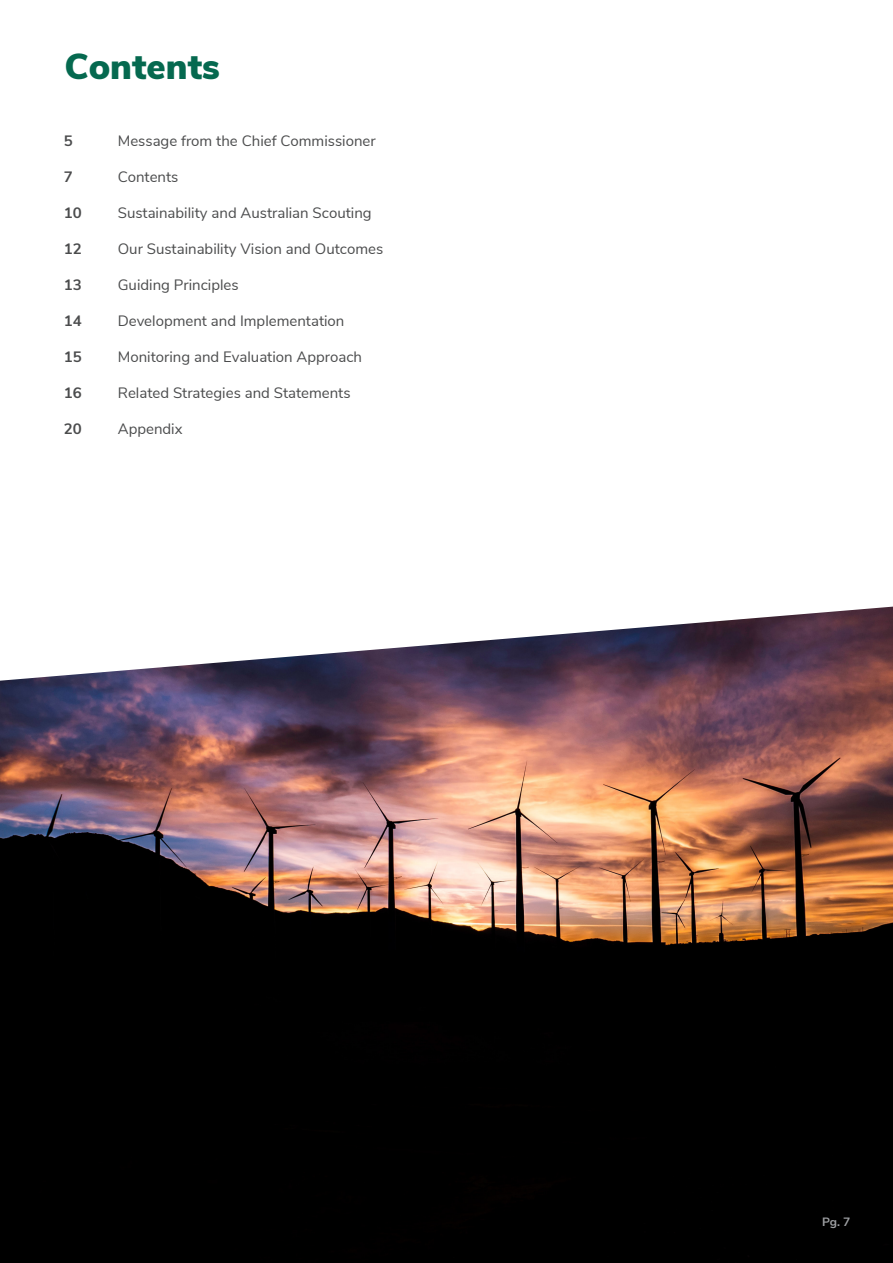
<style>
.page{position:relative;width:893px;height:1263px;background:#fff}
.page>*{position:absolute;margin:0;border:0;box-sizing:border-box;transform-origin:0 0}
.t1{font:900 36px "Nunito Sans";color:#05694f}
.t2{font:15px "Nunito Sans";color:#4b4c4d}
.t3{font:700 15px "Nunito Sans";color:#4b4c4d}
.t4{font:700 12px "Nunito Sans";color:#9d9fa2}
</style>
<div class="page">
<img style="left:0;top:607px;width:893px;height:656px">
<p class="t1" style="left:65px;top:40px;width:157px">Contents</p>
<p class="t3" style="left:64px;top:129px;width:10px">5</p>
<p class="t2" style="left:118px;top:129px;width:259px">Message from the Chief Commissioner</p>
<p class="t3" style="left:64px;top:165px;width:10px">7</p>
<p class="t2" style="left:118px;top:165px;width:62px">Contents</p>
<p class="t3" style="left:64px;top:201px;width:19px">10</p>
<p class="t2" style="left:118px;top:201px;width:255px">Sustainability and Australian Scouting</p>
<p class="t3" style="left:64px;top:237px;width:20px">12</p>
<p class="t2" style="left:118px;top:237px;width:267px">Our Sustainability Vision and Outcomes</p>
<p class="t3" style="left:64px;top:273px;width:19px">13</p>
<p class="t2" style="left:118px;top:273px;width:122px">Guiding Principles</p>
<p class="t3" style="left:64px;top:309px;width:19px">14</p>
<p class="t2" style="left:118px;top:309px;width:228px">Development and Implementation</p>
<p class="t3" style="left:64px;top:345px;width:19px">15</p>
<p class="t2" style="left:118px;top:345px;width:246px">Monitoring and Evaluation Approach</p>
<p class="t3" style="left:64px;top:381px;width:19px">16</p>
<p class="t2" style="left:118px;top:381px;width:234px">Related Strategies and Statements</p>
<p class="t3" style="left:64px;top:417px;width:20px">20</p>
<p class="t2" style="left:118px;top:417px;width:66px">Appendix</p>
<p class="t4" style="left:822px;top:1213px;width:30px">Pg. 7</p>
</div>
